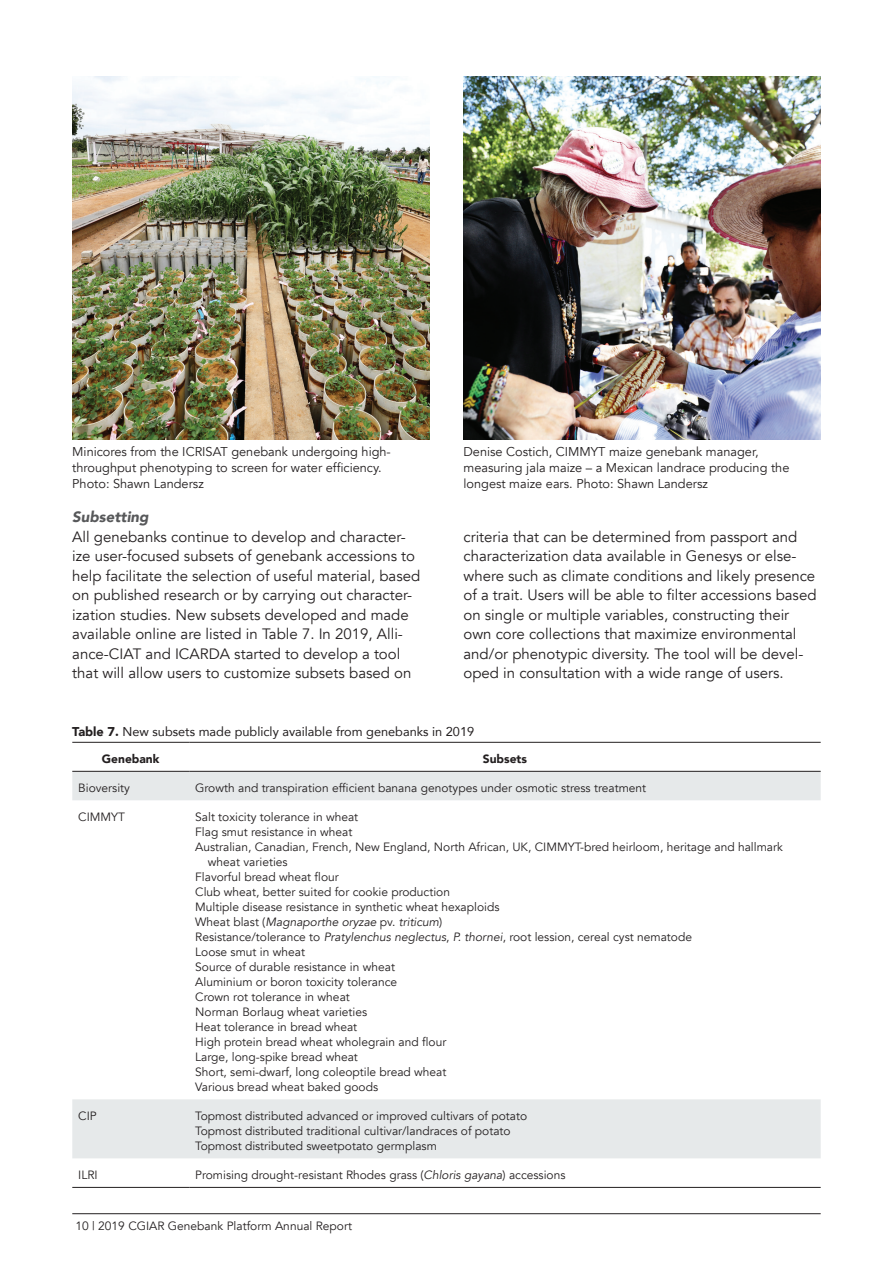
<style>
.page{position:relative;width:893px;height:1263px;background:#fff}
.page>*{position:absolute;margin:0;border:0;box-sizing:border-box;transform-origin:0 0}
.t1{font:15px/19.5px "Avenir";color:#231f20}
.t2{font:italic 900 15px "Avenir";color:#57585a}
.t3{font:12.75px/15.8px "Avenir";color:#231f20}
.t4{font:12.75px "Avenir";color:#231f20}
.t5{font:12px/15px "Avenir";color:#231f20}
.t6{font:italic 12px "Avenir";color:#231f20}
.t7{font:900 12px "Avenir";color:#231f20}
.s1{font-weight:900}
.s2{font-style:normal}
.s3{font-style:italic}
</style>
<div class="page">
<hr style="left:72px;top:1213px;width:749px;height:1px;background:#231f20">
<svg style="left:72px;top:772px;width:749px;height:386px"></svg>
<hr style="left:72px;top:742px;width:117px;height:1px;background:#231f20">
<hr style="left:189px;top:742px;width:632px;height:1px;background:#231f20">
<hr style="left:72px;top:771px;width:117px;height:1px;background:#231f20">
<hr style="left:189px;top:771px;width:632px;height:1px;background:#231f20">
<hr style="left:72px;top:1187px;width:117px;height:1px;background:#231f20">
<hr style="left:189px;top:1187px;width:632px;height:1px;background:#231f20">
<img style="left:72px;top:77px;width:357px;height:362px">
<img style="left:463px;top:77px;width:358px;height:362px">
<p class="t3" style="left:72px;top:444px;width:320px">Minicores from the ICRISAT genebank undergoing high&shy;throughput phenotyping to screen for water efficiency.<br>Photo: Shawn Landersz</p>
<p class="t3" style="left:463px;top:444px;width:327px">Denise Costich, CIMMYT maize genebank manager, measuring jala maize – a Mexican landrace producing the longest maize ears. Photo: Shawn Landersz</p>
<p class="t2" style="left:72px;top:504px;width:78px">Subsetting</p>
<p class="t1" style="left:72px;top:527px;width:349px">All genebanks continue to develop and character&shy;ize user-focused subsets of genebank accessions to help facilitate the selection of useful material, based on published research or by carrying out character&shy;ization studies. New subsets developed and made available online are listed in Table 7. In 2019, Alli&shy;ance-CIAT and ICARDA started to develop a tool that will allow users to customize subsets based on</p>
<p class="t1" style="left:463px;top:527px;width:354px">criteria that can be determined from passport and characterization data available in Genesys or else&shy;where such as climate conditions and likely presence of a trait. Users will be able to filter accessions based on single or multiple variables, constructing their own core collections that maximize environmental and/or phenotypic diversity. The tool will be devel&shy;oped in consultation with a wide range of users.</p>
<p class="t4" style="left:72px;top:721px;width:403px"><span class="s1">Table 7.</span> New subsets made publicly available from genebanks in 2019</p>
<p class="t7" style="left:102px;top:748px;width:59px">Genebank</p>
<p class="t7" style="left:483px;top:748px;width:46px">Subsets</p>
<p class="t5" style="left:78px;top:780px;width:53px">Bioversity</p>
<p class="t5" style="left:195px;top:780px;width:453px">Growth and transpiration efficient banana genotypes under osmotic stress treatment</p>
<p class="t5" style="left:78px;top:809px;width:48px">CIMMYT</p>
<p class="t5" style="left:195px;top:809px;width:165px">Salt toxicity tolerance in wheat</p>
<p class="t5" style="left:195px;top:824px;width:159px">Flag smut resistance in wheat</p>
<p class="t5" style="left:195px;top:839px;width:589px">Australian, Canadian, French, New England, North African, UK, CIMMYT-bred heirloom, heritage and hallmark</p>
<p class="t5" style="left:208px;top:854px;width:81px">wheat varieties</p>
<p class="t5" style="left:195px;top:869px;width:145px">Flavorful bread wheat flour</p>
<p class="t5" style="left:195px;top:884px;width:256px">Club wheat, better suited for cookie production</p>
<p class="t5" style="left:195px;top:899px;width:306px">Multiple disease resistance in synthetic wheat hexaploids</p>
<p class="t6" style="left:195px;top:914px;width:249px"><span class="s2">Wheat blast (</span>Magnaporthe oryzae <span class="s2">pv.</span> triticum<span class="s2">)</span></p>
<p class="t5" style="left:195px;top:929px;width:498px">Resistance/tolerance to <span class="s3">Pratylenchus neglectus</span>, <span class="s3">P. thornei</span>, root lession, cereal cyst nematode</p>
<p class="t5" style="left:195px;top:944px;width:111px">Loose smut in wheat</p>
<p class="t5" style="left:195px;top:959px;width:201px">Source of durable resistance in wheat</p>
<p class="t5" style="left:195px;top:974px;width:203px">Aluminium or boron toxicity tolerance</p>
<p class="t5" style="left:195px;top:989px;width:156px">Crown rot tolerance in wheat</p>
<p class="t5" style="left:195px;top:1004px;width:173px">Norman Borlaug wheat varieties</p>
<p class="t5" style="left:195px;top:1019px;width:163px">Heat tolerance in bread wheat</p>
<p class="t5" style="left:195px;top:1034px;width:253px">High protein bread wheat wholegrain and flour</p>
<p class="t5" style="left:195px;top:1049px;width:164px">Large, long-spike bread wheat</p>
<p class="t5" style="left:195px;top:1064px;width:253px">Short, semi-dwarf, long coleoptile bread wheat</p>
<p class="t5" style="left:195px;top:1079px;width:184px">Various bread wheat baked goods</p>
<p class="t5" style="left:78px;top:1108px;width:20px">CIP</p>
<p class="t5" style="left:195px;top:1108px;width:333px">Topmost distributed advanced or improved cultivars of potato<br>Topmost distributed traditional cultivar/landraces of potato<br>Topmost distributed sweetpotato germplasm</p>
<p class="t5" style="left:78px;top:1167px;width:21px">ILRI</p>
<p class="t5" style="left:195px;top:1167px;width:372px">Promising drought-resistant Rhodes grass (<span class="s3">Chloris gayana</span>) accessions</p>
<p class="t5" style="left:76px;top:1219px;width:278px">10 | 2019 CGIAR Genebank Platform Annual Report</p>
</div>
